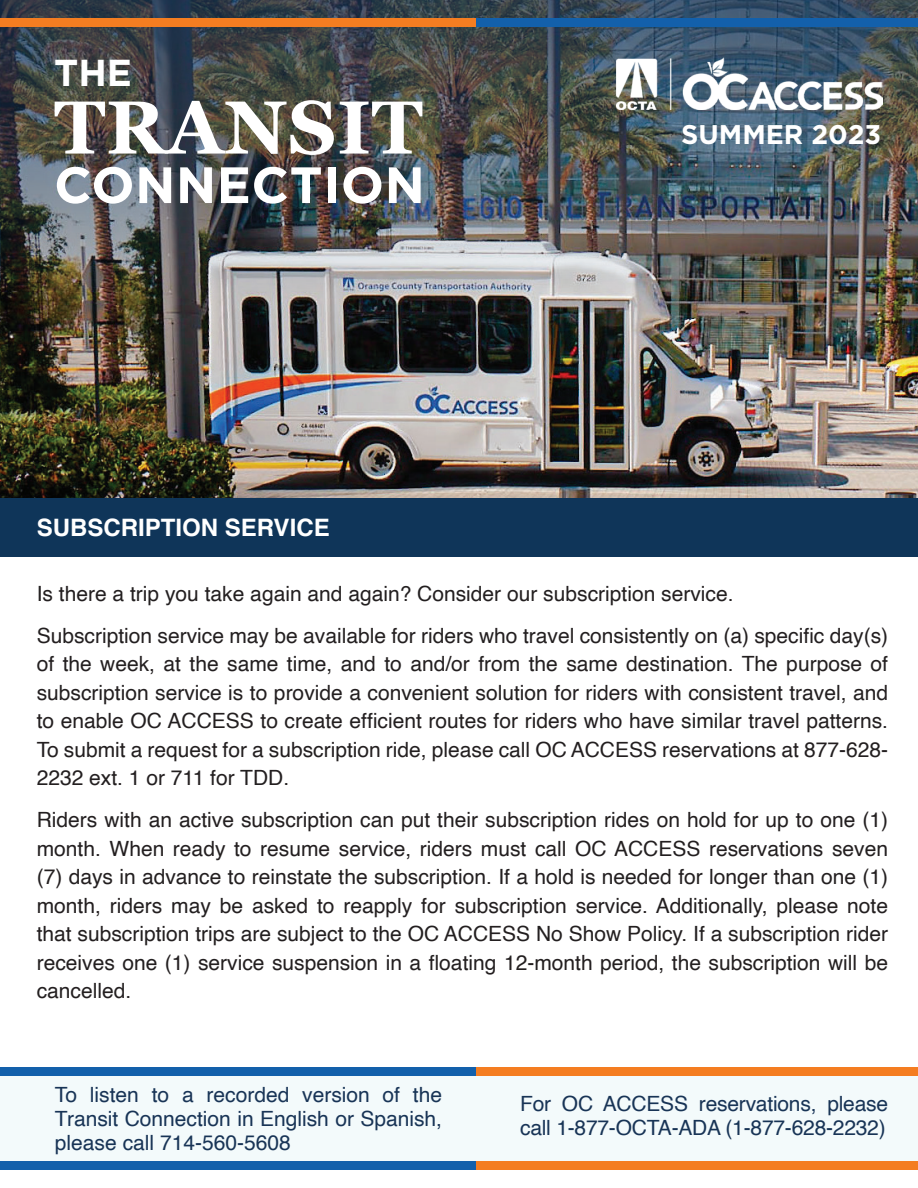
<style>
.page{position:relative;width:918px;height:1188px;background:#fff}
.page>*{position:absolute;margin:0;border:0;box-sizing:border-box;transform-origin:0 0}
.t1{font:700 75px "Georgia";letter-spacing:.01em;color:#fff}
.t2{font:700 51px "Gotham";letter-spacing:.01em;color:#fff}
.t3{font:700 37.5px "Gotham";color:#fff}
.t4{font:700 27px "Gotham";color:#fff}
.t5{font:700 24px "Helvetica";color:#fff}
.t6{font:21px/28.5px "Helvetica";color:#231f20;text-align:justify}
.t7{font:21px/24px "Helvetica";letter-spacing:-.01em;color:#183456;text-align:justify}
</style>
<div class="page">
<div style="left:0;top:1068px;width:918px;height:95px;background:#f3fafb"></div>
<img style="left:0;top:339px;width:918px;height:159px">
<img style="left:0;top:0;width:918px;height:339px">
<img style="left:617px;top:58px;width:265px;height:52px">
<div style="left:476px;top:18px;width:442px;height:9px;background:#1360ab"></div>
<div style="left:476px;top:1161px;width:442px;height:9px;background:#f47d21"></div>
<div style="left:476px;top:1068px;width:442px;height:8px;background:#f47d21"></div>
<div style="left:0;top:18px;width:476px;height:9px;background:#f47d21"></div>
<div style="left:0;top:1161px;width:476px;height:9px;background:#1360ab"></div>
<div style="left:0;top:1068px;width:476px;height:8px;background:#1360ab"></div>
<div style="left:0;top:498px;width:918px;height:59px;background:#0f3559"></div>
<h1 class="t3" style="left:54px;top:48px;width:79px">THE</h1>
<h1 class="t1" style="left:54px;top:71px;width:370px">TRANSIT</h1>
<h2 class="t2" style="left:54px;top:151px;width:372px">CONNECTION</h2>
<p class="t5" style="left:37px;top:513px;width:294px">SUBSCRIPTION SERVICE</p>
<h3 class="t4" style="left:681px;top:117px;width:202px">SUMMER 2023</h3>
<p class="t6" style="left:37px;top:580px;width:698px">Is there a trip you take again and again? Consider our subscription service.</p>
<p class="t6" style="left:37px;top:622px;width:853px">Subscription service may be available for riders who travel consistently on (a) specific day(s) of the week, at the same time, and to and/or from the same destination. The purpose of subscription service is to provide a convenient solution for riders with consistent travel, and to enable OC ACCESS to create efficient routes for riders who have similar travel patterns.<br>To submit a request for a subscription ride, please call OC ACCESS reservations at 877-628- 2232 ext. 1 or 711 for TDD.</p>
<p class="t6" style="left:37px;top:806px;width:853px">Riders with an active subscription can put their subscription rides on hold for up to one (1) month. When ready to resume service, riders must call OC ACCESS reservations seven (7) days in advance to reinstate the subscription. If a hold is needed for longer than one (1) month, riders may be asked to reapply for subscription service. Additionally, please note that subscription trips are subject to the OC ACCESS No Show Policy. If a subscription rider receives one (1) service suspension in a floating 12-month period, the subscription will be cancelled.</p>
<p class="t7" style="left:55px;top:1083px;width:389px">To listen to a recorded version of the Transit Connection in English or Spanish, please call 714-560-5608</p>
<p class="t7" style="left:520px;top:1092px;width:370px">For OC ACCESS reservations, please call 1-877-OCTA-ADA (1-877-628-2232)</p>
</div>
